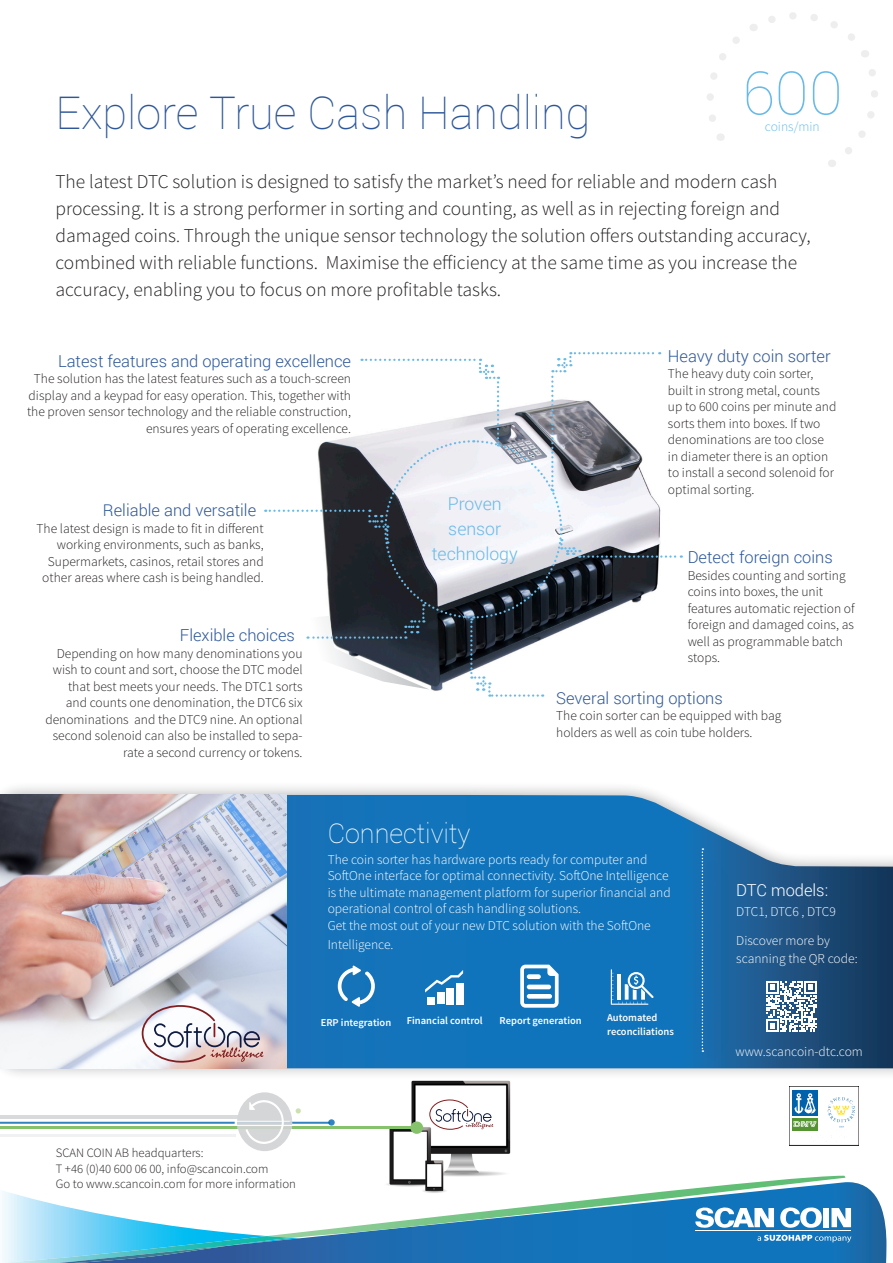
<style>
.page{position:relative;width:893px;height:1263px;background:#fff}
.page>*{position:absolute;margin:0;border:0;box-sizing:border-box;transform-origin:0 0}
.Tekniskinfo{font:100 60px "Roboto";color:#68bae9}
.Heading1_-_p_2{font:100 45px "Roboto";color:#2d5799}
.Heading_2{font:100 27px "Roboto";color:#fff}
.Ingress_baksida{font:300 19.5px/27px "Source Sans Pro";color:#231f20}
.Brödtext{font:300 17.7px/24.9px "Roboto";color:#68bae9;text-align:center}
.Brödtext-2{font:300 16.5px "Roboto";color:#2d5799}
.Heading_3_texts{font:300 16.5px "Roboto";color:#2d5799}
.Heading_3_texts-2{font:300 16.5px "Roboto";color:#fff}
.Brödtext-3{font:300 13.5px/16.5px "Source Sans Pro";color:#231f20;text-align:right}
.Brödtext-4{font:300 13.5px/16.5px "Source Sans Pro";color:#fff}
.Tekniskinfo-2{font:300 13.5px/18px "Source Sans Pro";color:#fff}
.Tekniskinfo-3{font:300 13.5px "Source Sans Pro";letter-spacing:-.02em;color:#fff}
.Tekniskinfo-4{font:300 13.5px "Source Sans Pro";color:#68bae9}
.Adress{font:300 12.75px "Source Sans Pro";color:#231f20}
.Paragraph_Style_2{font:600 10.5px/13.5px "Source Sans Pro";color:#fff}
.s1{font-size:18px}
</style>
<div class="page">
<img style="left:2px;top:1191px;width:72px;height:45px">
<svg style="left:74px;top:1182px;width:812px;height:81px"></svg>
<img style="left:267px;top:1176px;width:579px;height:62px">
<img style="left:2px;top:1236px;width:291px;height:27px">
<img style="left:59px;top:1245px;width:169px;height:18px">
<img style="left:366px;top:1080px;width:174px;height:121px">
<svg style="left:430px;top:1099px;width:63px;height:31px"></svg>
<hr style="left:0;top:1126px;width:419px;height:3px;background:#86c16c">
<svg style="left:0;top:1092px;width:330px;height:59px"></svg>
<div style="left:410px;top:1121px;width:13px;height:13px;background:#86c16c;border-radius:50%"></div>
<svg style="left:328px;top:1119px;width:7px;height:6px"></svg>
<div style="left:792px;top:1090px;width:25px;height:26px;background:#0161aa"></div>
<div style="left:792px;top:1118px;width:25px;height:13px;background:#549532"></div>
<svg style="left:793px;top:1093px;width:62px;height:38px"></svg>
<div style="left:823px;top:1208px;width:6px;height:19px;background:#fff"></div>
<svg style="left:831px;top:1208px;width:20px;height:19px"></svg>
<svg style="left:695px;top:1207px;width:79px;height:21px"></svg>
<svg style="left:780px;top:1207px;width:42px;height:21px"></svg>
<svg style="left:757px;top:1235px;width:94px;height:7px"></svg>
<hr style="left:695px;top:1230px;width:156px;height:1px;background:#fff">
<div style="left:0;top:781px;width:893px;height:299px;background:#231f20;opacity:.33"></div>
<svg style="left:287px;top:795px;width:606px;height:273px;background:#2977b3"></svg>
<img style="left:0;top:795px;width:287px;height:273px">
<svg style="left:338px;top:965px;width:37px;height:42px"></svg>
<svg style="left:520px;top:965px;width:39px;height:43px"></svg>
<div style="left:427px;top:997px;width:8px;height:7px;background:#fff"></div>
<div style="left:437px;top:992px;width:7px;height:12px;background:#fff"></div>
<div style="left:446px;top:988px;width:8px;height:16px;background:#fff"></div>
<div style="left:456px;top:983px;width:7px;height:21px;background:#fff"></div>
<svg style="left:425px;top:970px;width:38px;height:22px"></svg>
<svg style="left:611px;top:969px;width:43px;height:36px"></svg>
<svg style="left:753px;top:12px;width:125px;height:155px"></svg>
<svg style="left:707px;top:37px;width:33px;height:104px"></svg>
<svg style="left:142px;top:1004px;width:121px;height:59px"></svg>
<div style="left:680px;top:841px;width:67px;height:238px;background:#231f20;opacity:.75"></div>
<svg style="left:702px;top:848px;width:1px;height:204px"></svg>
<svg style="left:264px;top:352px;width:418px;height:345px"></svg>
<svg style="left:766px;top:981px;width:51px;height:50px"></svg>
<p class="Heading1_-_p_2" style="left:56px;top:82px;width:536px">Explore True Cash Handling</p>
<p class="Tekniskinfo" style="left:742px;top:52px;width:103px">600</p>
<p class="Tekniskinfo-4" style="left:765px;top:119px;width:56px">coins/min</p>
<p class="Ingress_baksida" style="left:56px;top:168px;width:757px">The latest DTC solution is designed to satisfy the market’s need for reliable and modern cash processing. It is a strong performer in sorting and counting, as well as in rejecting foreign and damaged coins<span class="s1">.</span> Through the unique sensor technology the solution offers outstanding accuracy, combined with reliable functions. Maximise the efficiency at the same time as you increase the accuracy, enabling you to focus on more profitable tasks.</p>
<p class="Brödtext-2" style="left:58px;top:349px;width:294px">Latest features and operating excellence</p>
<p class="Brödtext-3" style="left:27px;top:371px;width:326px">The solution has the latest features such as a touch-screen display and a keypad for easy operation. This, together with the proven sensor technology and the reliable construction, ensures years of operating excellence.</p>
<p class="Heading_3_texts" style="left:103px;top:499px;width:155px">Reliable and versatile</p>
<p class="Brödtext-3" style="left:37px;top:520px;width:229px">The latest design is made to fit in different working environments, such as banks, Supermarkets, casinos, retail stores and other areas where cash is being handled.</p>
<p class="Heading_3_texts" style="left:180px;top:624px;width:117px">Flexible choices</p>
<p class="Brödtext-3" style="left:45px;top:645px;width:259px">Depending on how many denominations you wish to count and sort, choose the DTC model that best meets your needs. The DTC1 sorts and counts one denomination, the DTC6 six denominations and the DTC9 nine. An optional second solenoid can also be installed to sepa&shy;rate a second currency or tokens.</p>
<p class="Brödtext" style="left:432px;top:491px;width:88px">Proven sensor technology</p>
<p class="Brödtext-2" style="left:668px;top:344px;width:164px">Heavy duty coin sorter</p>
<p class="Brödtext-3" style="left:668px;top:365px;width:170px;text-align:left">The heavy duty coin sorter, built in strong metal, counts up to 600 coins per minute and sorts them into boxes. If two denominations are too close in diameter there is an option to install a second solenoid for optimal sorting.</p>
<p class="Brödtext-2" style="left:688px;top:546px;width:147px">Detect foreign coins</p>
<p class="Brödtext-3" style="left:688px;top:567px;width:168px;text-align:left">Besides counting and sorting coins into boxes, the unit features automatic rejection of foreign and damaged coins, as well as programmable batch stops.</p>
<p class="Brödtext-2" style="left:556px;top:686px;width:168px">Several sorting options</p>
<p class="Brödtext-3" style="left:556px;top:707px;width:227px;text-align:left">The coin sorter can be equipped with bag holders as well as coin tube holders.</p>
<p class="Heading_2" style="left:328px;top:815px;width:144px">Connectivity</p>
<p class="Brödtext-4" style="left:328px;top:851px;width:345px">The coin sorter has hardware ports ready for computer and SoftOne interface for optimal connectivity. SoftOne Intelligence is the ultimate management platform for superior financial and operational control of cash handling solutions.</p>
<p class="Brödtext-4" style="left:328px;top:915px;width:325px;line-height:19.5px">Get the most out of your new DTC solution with the SoftOne<br>Intelligence.</p>
<p class="Paragraph_Style_2" style="left:321px;top:1015px;width:72px">ERP integration</p>
<p class="Paragraph_Style_2" style="left:500px;top:1014px;width:84px">Report generation</p>
<p class="Paragraph_Style_2" style="left:607px;top:1011px;width:68px">Automated reconciliations</p>
<p class="Paragraph_Style_2" style="left:407px;top:1014px;width:77px">Financial control</p>
<p class="Adress" style="left:56px;top:1145px;width:149px">SCAN COIN AB headquarters:</p>
<p class="Adress" style="left:56px;top:1161px;width:214px">T +46 (0)40 600 06 00, info@scancoin.com</p>
<p class="Adress" style="left:56px;top:1176px;width:242px">Go to www.scancoin.com for more information</p>
<p class="Heading_3_texts-2" style="left:736px;top:879px;width:93px">DTC models:</p>
<p class="Tekniskinfo-3" style="left:736px;top:903px;width:101px">DTC1, DTC6 , DTC9</p>
<p class="Tekniskinfo-2" style="left:736px;top:931px;width:123px">Discover more by scanning the QR code:</p>
<p class="Tekniskinfo-2" style="left:735px;top:1043px;width:129px">www.scancoin-dtc.com</p>
</div>
